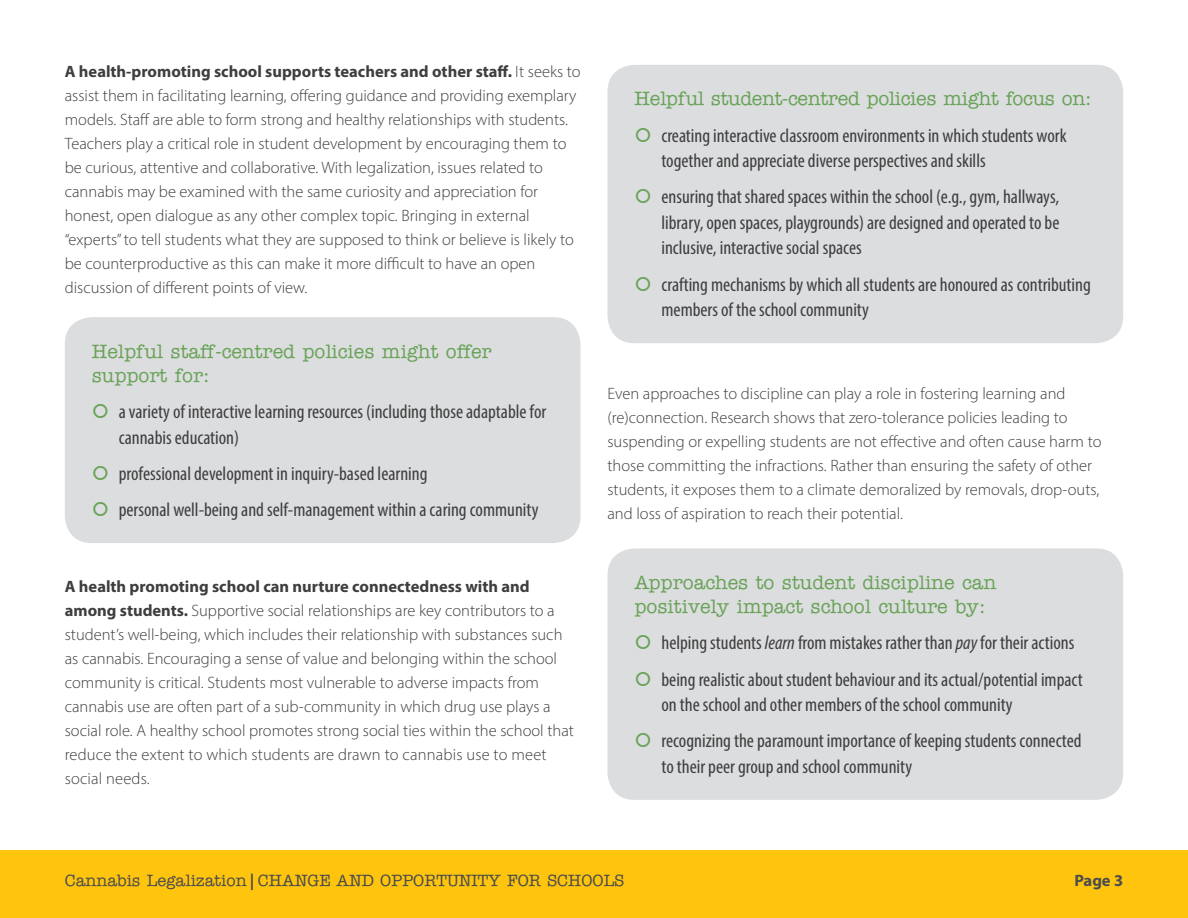
<style>
.page{position:relative;width:1188px;height:918px;background:#fff}
.page>*{position:absolute;margin:0;border:0;box-sizing:border-box;transform-origin:0 0}
.t1{font:condensed 19.5px/25.5px "Myriad Pro";color:#3e3e3f}
.t2{font:500 19.5px/24px "American Typewriter ITC Pro";color:#69a358}
.t3{font:300 16.5px/24px "Myriad Pro";color:#3e3e3f}
.t4{font:500 16.5px "American Typewriter ITC Pro";color:#4b4c4d}
.t5{font:700 16.5px "Myriad Pro";color:#4b4c4d}
.s1{font-weight:700}
.s2{font-style:italic}
.s3{font-family:"Myriad Pro";font-weight:700}
</style>
<div class="page">
<div style="left:0;top:850px;width:1188px;height:68px;background:#fec40e"></div>
<div style="left:65px;top:317px;width:515px;height:226px;background:#dcdddf;border-radius:27px"></div>
<div style="left:608px;top:65px;width:515px;height:278px;background:#dcdddf;border-radius:27px"></div>
<div style="left:608px;top:548px;width:515px;height:252px;background:#dcdddf;border-radius:27px"></div>
<p class="t3" style="left:65px;top:60px;width:517px"><span class="s1">A health-promoting school supports teachers and other staff.</span> It seeks to assist them in facilitating learning, offering guidance and providing exemplary models. Staff are able to form strong and healthy relationships with students.<br>Teachers play a critical role in student development by encouraging them to be curious, attentive and collaborative. With legalization, issues related to cannabis may be examined with the same curiosity and appreciation for honest, open dialogue as any other complex topic. Bringing in external “experts” to tell students what they are supposed to think or believe is likely to be counterproductive as this can make it more difficult to have an open discussion of different points of view.</p>
<p class="t2" style="left:92px;top:339px;width:401px">Helpful staff-centred policies might offer support for:</p>
<p class="t1" style="left:119px;top:399px;width:429px">a variety of interactive learning resources (including those adaptable for cannabis education)</p>
<p class="t1" style="left:119px;top:455px;width:421px;line-height:36.3px">professional development in inquiry-based learning<br>personal well-being and self-management within a caring community</p>
<p class="t3" style="left:65px;top:574px;width:511px"><span class="s1">A health promoting school can nurture connectedness with and among students.</span> Supportive social relationships are key contributors to a student’s well-being, which includes their relationship with substances such as cannabis. Encouraging a sense of value and belonging within the school community is critical. Students most vulnerable to adverse impacts from cannabis use are often part of a sub-community in which drug use plays a social role. A healthy school promotes strong social ties within the school that reduce the extent to which students are drawn to cannabis use to meet social needs.</p>
<p class="t2" style="left:634px;top:87px;width:459px">Helpful student-centred policies might focus on:</p>
<p class="t1" style="left:662px;top:122px;width:407px">creating interactive classroom environments in which students work together and appreciate diverse perspectives and skills</p>
<p class="t1" style="left:662px;top:184px;width:399px;text-align:justify">ensuring that shared spaces within the school (e.g., gym, hallways, library, open spaces, playgrounds) are designed and operated to be inclusive, interactive social spaces</p>
<p class="t1" style="left:662px;top:271px;width:431px">crafting mechanisms by which all students are honoured as contributing members of the school community</p>
<p class="t3" style="left:608px;top:382px;width:496px">Even approaches to discipline can play a role in fostering learning and (re)connection. Research shows that zero-tolerance policies leading to suspending or expelling students are not effective and often cause harm to those committing the infractions. Rather than ensuring the safety of other students, it exposes them to a climate demoralized by removals, drop-outs, and loss of aspiration to reach their potential.</p>
<p class="t2" style="left:634px;top:570px;width:363px">Approaches to student discipline can positively impact school culture by:</p>
<p class="t1" style="left:662px;top:624px;width:423px;line-height:36.3px">helping students <span class="s2">learn</span> from mistakes rather than <span class="s2">pay</span> for their actions being realistic about student behaviour and its actual/potential impact</p>
<p class="t1" style="left:662px;top:686px;width:422px;line-height:36.3px">on the school and other members of the school community recognizing the paramount importance of keeping students connected</p>
<p class="t1" style="left:662px;top:753px;width:252px">to their peer group and school community</p>
<p class="t4" style="left:65px;top:870px;width:561px">Cannabis Legalization <span class="s3">|</span> CHANGE AND OPPORTUNITY FOR SCHOOLS</p>
<p class="t5" style="left:1074px;top:869px;width:50px">Page 3</p>
</div>
